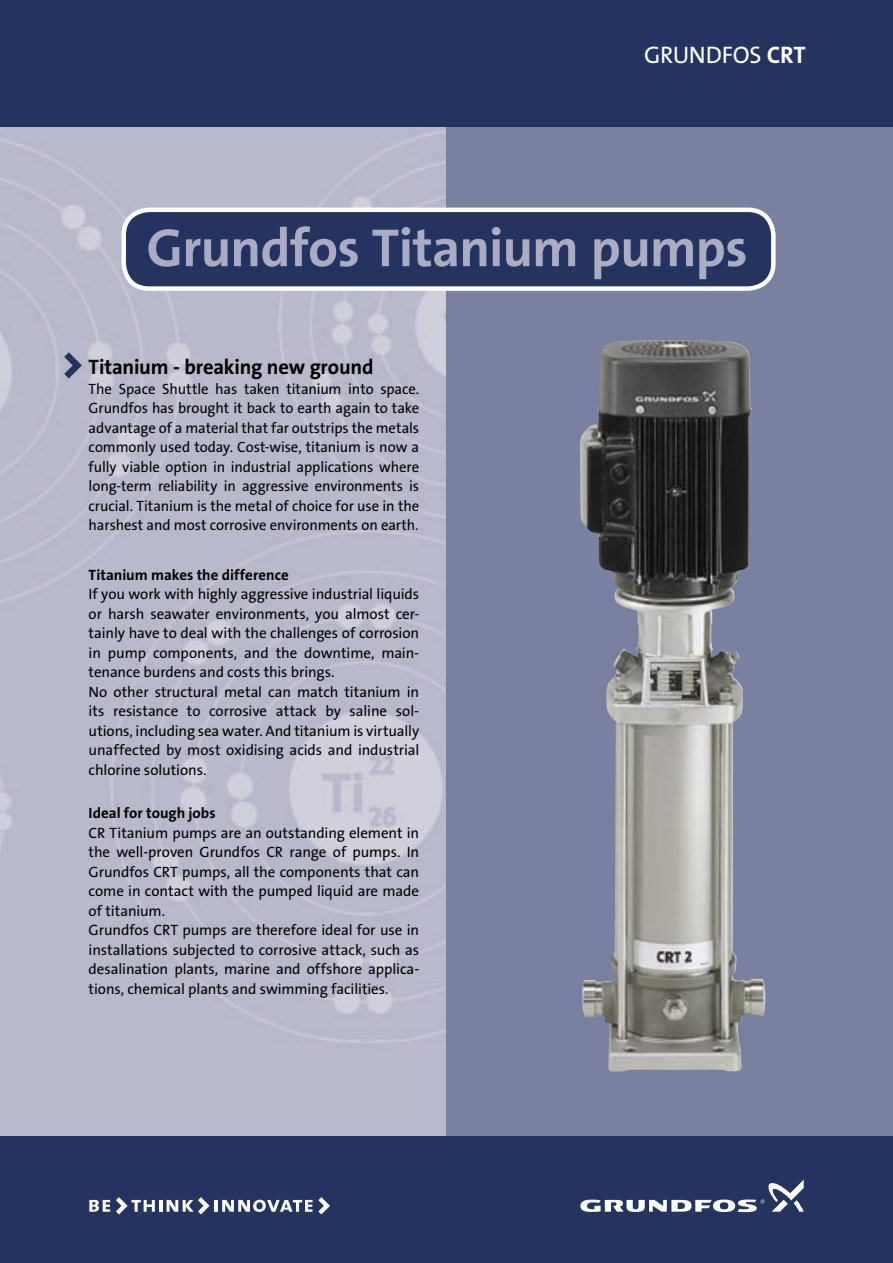
<style>
.page{position:relative;width:893px;height:1263px;background:#fff}
.page>*{position:absolute;margin:0;border:0;box-sizing:border-box;transform-origin:0 0}
.t1{font:54px "The Sans Grundfos 7 B";letter-spacing:-.015em;color:#aaacc4}
.t2{font:24px "The Sans Grundfos 5 R";letter-spacing:-.01em;color:#fff}
.t3{font:21px "The Sans Grundfos 7 B";letter-spacing:-.01em;color:#000}
.t4{font:15px/19.5px "The Sans Grundfos 5 R";letter-spacing:-.005em;color:#000;text-align:justify}
.t5{font:15px "The Sans Grundfos 7 B";color:#000}
.s1{font-family:"The Sans Grundfos 7 B"}
</style>
<div class="page">
<img style="left:0;top:126px;width:446px;height:1011px">
<div style="left:446px;top:111px;width:447px;height:1042px;background:#7a80a2"></div>
<div style="left:0;top:1137px;width:893px;height:126px;background:#25345f"></div>
<div style="left:0;top:0;width:893px;height:126px;background:#25345f"></div>
<svg style="left:119px;top:205px;width:657px;height:84px;background:#3e4b72"></svg>
<img style="left:580px;top:340px;width:185px;height:732px">
<svg style="left:580px;top:1180px;width:224px;height:32px"></svg>
<svg style="left:89px;top:1200px;width:21px;height:12px"></svg>
<svg style="left:116px;top:1197px;width:214px;height:17px"></svg>
<svg style="left:64px;top:352px;width:18px;height:26px"></svg>
<p class="t2" style="left:644px;top:42px;width:163px">GRUNDFOS <span class="s1">CRT</span></p>
<p class="t1" style="left:147px;top:219px;width:603px">Grundfos Titanium pumps</p>
<p class="t3" style="left:89px;top:356px;width:286px">Titanium - breaking new ground</p>
<p class="t4" style="left:89px;top:379px;width:332px">The Space Shuttle has taken titanium into space.<br>Grundfos has brought it back to earth again to take advantage of a material that far outstrips the metals commonly used today. Cost-wise, titanium is now a fully viable option in industrial applications where long-term reliability in aggressive environments is crucial. Titanium is the metal of choice for use in the harshest and most corrosive environments on earth.</p>
<p class="t5" style="left:89px;top:567px;width:202px">Titanium makes the difference</p>
<p class="t4" style="left:89px;top:585px;width:332px">If you work with highly aggressive industrial liquids or harsh seawater environments, you almost cer&shy;tainly have to deal with the challenges of corrosion in pump components, and the downtime, main&shy;tenance burdens and costs this brings.</p>
<p class="t4" style="left:89px;top:682px;width:332px">No other structural metal can match titanium in its resistance to corrosive attack by saline sol&shy;utions, including sea water. And titanium is virtually unaffected by most oxidising acids and industrial</p>
<p class="t4" style="left:89px;top:760px;width:119px">chlorine solutions.</p>
<p class="t5" style="left:89px;top:805px;width:128px">Ideal for tough jobs</p>
<p class="t4" style="left:89px;top:823px;width:332px">CR Titanium pumps are an outstanding element in the well-proven Grundfos CR range of pumps. In Grundfos CRT pumps, all the components that can come in contact with the pumped liquid are made of titanium.</p>
<p class="t4" style="left:89px;top:921px;width:332px">Grundfos CRT pumps are therefore ideal for use in installations subjected to corrosive attack, such as desalination plants, marine and offshore applica&shy;tions, chemical plants and swimming facilities.</p>
</div>
